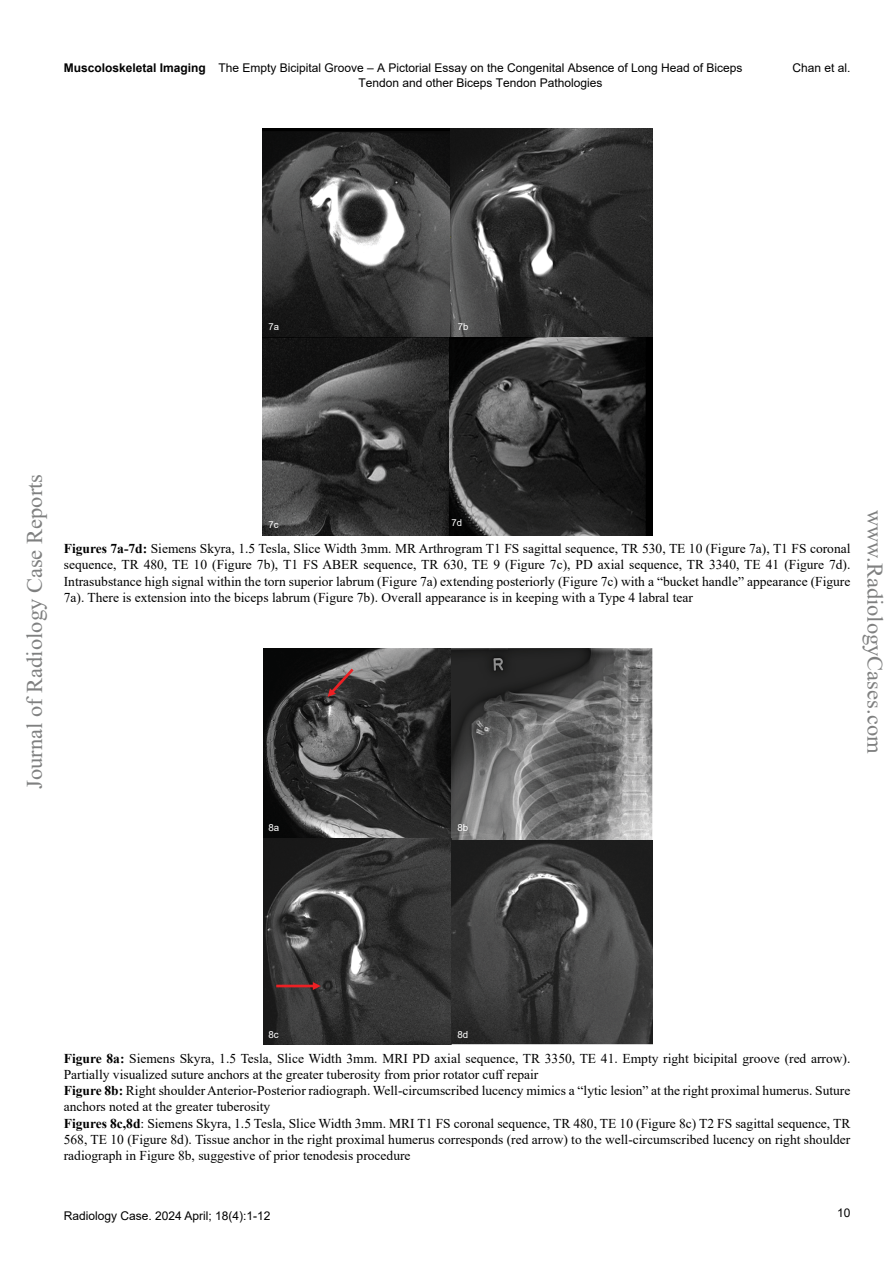
<style>
.page{position:relative;width:893px;height:1263px;background:#fff}
.page>*{position:absolute;margin:0;border:0;box-sizing:border-box;transform-origin:0 0}
.t1{font:22.5px "Times New Roman";color:#7f8080}
.t2{font:13.5px/16.2px "Times New Roman";color:#000;text-align:justify}
.t3{font:12px/14.4px "Arial";color:#000}
.t4{font:9.75px "Arial";color:#fff}
.t5{font:9.6px "Arial";color:#fff}
.s1{font-weight:700}
</style>
<div class="page">
<img style="left:263px;top:129px;width:188px;height:208px">
<img style="left:451px;top:129px;width:201px;height:208px">
<img style="left:263px;top:337px;width:389px;height:198px">
<img style="left:262px;top:321px;width:23px;height:13px">
<img style="left:452px;top:322px;width:23px;height:12px">
<img style="left:262px;top:519px;width:23px;height:12px">
<img style="left:445px;top:517px;width:23px;height:13px">
<img style="left:263px;top:648px;width:389px;height:396px">
<svg style="left:328px;top:666px;width:28px;height:31px"></svg>
<hr style="left:276px;top:985px;width:38px;height:2px;background:#ed2024">
<svg style="left:313px;top:982px;width:8px;height:8px"></svg>
<img style="left:263px;top:822px;width:23px;height:13px">
<img style="left:451px;top:822px;width:24px;height:13px">
<img style="left:263px;top:1028px;width:22px;height:13px">
<img style="left:451px;top:1028px;width:24px;height:13px">
<p class="t3" style="left:358px;top:61px;width:386px;text-indent:-295px"><span class="s1">Muscoloskeletal Imaging</span> The Empty Bicipital Groove – A Pictorial Essay on the Congenital Absence of Long Head of Biceps<br>Tendon and other Biceps Tendon Pathologies</p>
<p class="t3" style="left:792px;top:61px;width:60px">Chan et al.</p>
<p class="t5" style="left:268px;top:320px;width:12px">7a</p>
<p class="t5" style="left:458px;top:320px;width:12px">7b</p>
<h1 class="t1" style="left:19px;top:789px;width:316px;rotate:-90deg">Journal of Radiology Case Reports</h1>
<p class="t5" style="left:268px;top:518px;width:12px">7c</p>
<p class="t5" style="left:452px;top:516px;width:12px">7d</p>
<p class="t2" style="left:64px;top:540px;width:788px"><span class="s1">Figures 7a-7d:</span> Siemens Skyra, 1.5 Tesla, Slice Width 3mm. MR Arthrogram T1 FS sagittal sequence, TR 530, TE 10 (Figure 7a), T1 FS coronal sequence, TR 480, TE 10 (Figure 7b), T1 FS ABER sequence, TR 630, TE 9 (Figure 7c), PD axial sequence, TR 3340, TE 41 (Figure 7d).<br>Intrasubstance high signal within the torn superior labrum (Figure 7a) extending posteriorly (Figure 7c) with a “bucket handle” appearance (Figure 7a). There is extension into the biceps labrum (Figure 7b). Overall appearance is in keeping with a Type 4 labral tear</p>
<h1 class="t1" style="left:891px;top:510px;width:245px;rotate:90deg">www.RadiologyCases.com</h1>
<p class="t4" style="left:269px;top:821px;width:12px">8a</p>
<p class="t4" style="left:457px;top:821px;width:12px">8b</p>
<p class="t4" style="left:269px;top:1027px;width:12px">8c</p>
<p class="t4" style="left:457px;top:1027px;width:12px">8d</p>
<p class="t2" style="left:64px;top:1050px;width:788px;text-align:left"><span class="s1">Figure 8a:</span> Siemens Skyra, 1.5 Tesla, Slice Width 3mm. MRI PD axial sequence, TR 3350, TE 41. Empty right bicipital groove (red arrow).<br>Partially visualized suture anchors at the greater tuberosity from prior rotator cuff repair<br><span class="s1">Figure 8b:</span> Right shoulder Anterior-Posterior radiograph. Well-circumscribed lucency mimics a “lytic lesion” at the right proximal humerus. Suture anchors noted at the greater tuberosity<br><span class="s1">Figures 8c,8d</span>: Siemens Skyra, 1.5 Tesla, Slice Width 3mm. MRI T1 FS coronal sequence, TR 480, TE 10 (Figure 8c) T2 FS sagittal sequence, TR 568, TE 10 (Figure 8d). Tissue anchor in the right proximal humerus corresponds (red arrow) to the well-circumscribed lucency on right shoulder radiograph in Figure 8b, suggestive of prior tenodesis procedure</p>
<p class="t3" style="left:64px;top:1209px;width:208px">Radiology Case. 2024 April; 18(4):1-12</p>
<p class="t3" style="left:837px;top:1205px;width:15px">10</p>
</div>
